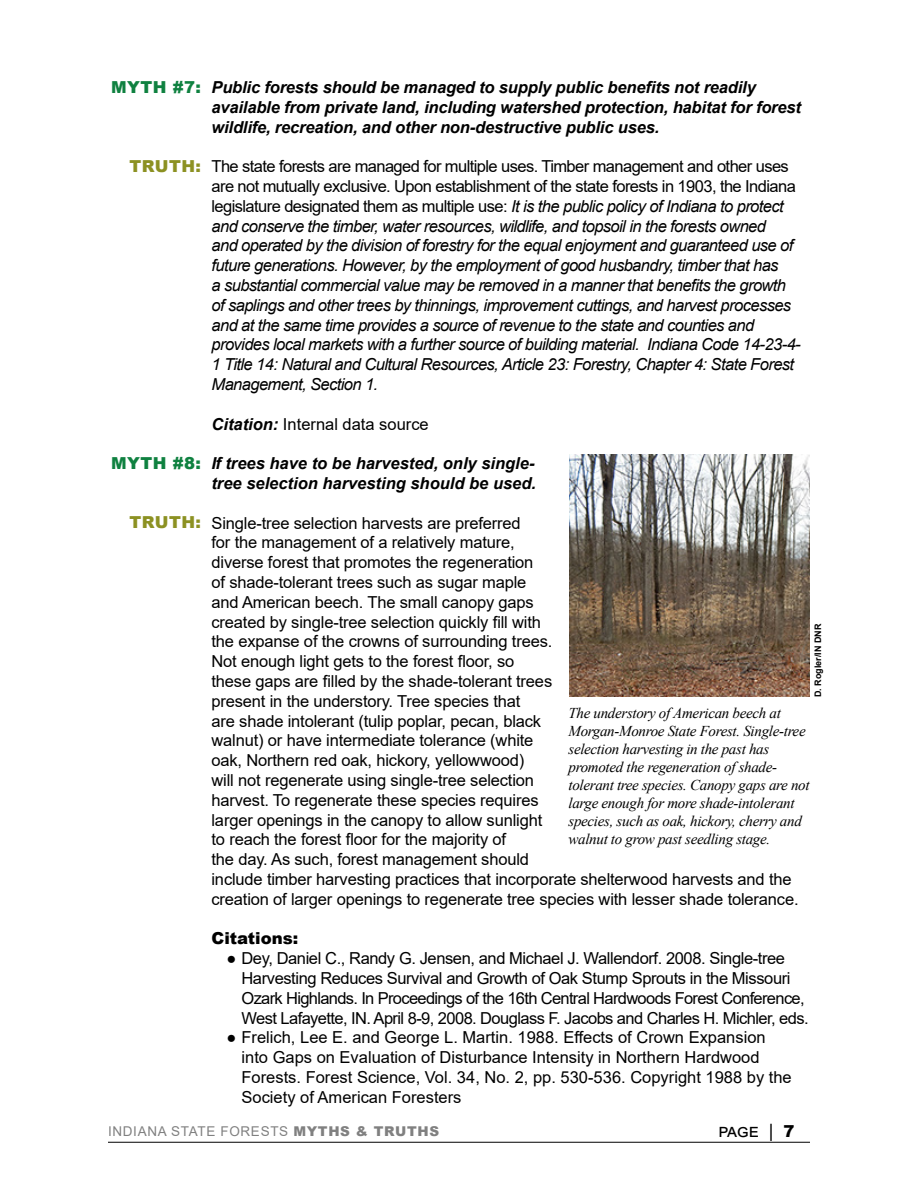
<style>
.page{position:relative;width:918px;height:1188px;background:#fff}
.page>*{position:absolute;margin:0;border:0;box-sizing:border-box;transform-origin:0 0}
.t1{font:18px "Arial";color:#000}
.t2{font:16.5px/19.8px "Arial";letter-spacing:-.01em;color:#000}
.t3{font:italic 16.5px/19.8px "Arial";letter-spacing:-.035em;color:#000}
.t4{font:italic 700 16.5px/19.8px "Arial";letter-spacing:-.01em;color:#000}
.t5{font:16.5px "Arial";letter-spacing:-.035em;color:#000}
.t6{font:16.5px "Arial";letter-spacing:-.04em;color:#000}
.t7{font:900 16.5px "Arial";letter-spacing:.025em;color:#0f8140}
.t8{font:900 16.5px "Arial";letter-spacing:.025em;color:#8c9122}
.t9{font:900 16.5px "Arial";color:#000}
.t10{font:italic 15px/18px "Times New Roman";letter-spacing:-.02em;color:#000}
.t11{font:13.5px "Arial";letter-spacing:.05em;color:#000}
.t12{font:700 9px "Arial";color:#000}
.s1{font-style:normal}
.s2{font-weight:700;font-style:italic}
.s3{font-weight:900}
.s4{font-weight:900;font-size:16.5px}
</style>
<div class="page">
<hr style="left:108px;top:1142px;width:702px;height:1px;background:#000">
<img style="left:569px;top:454px;width:241px;height:242px">
<p class="t4" style="left:212px;top:78px;width:591px">Public forests should be managed to supply public benefits not readily available from private land, including watershed protection, habitat for forest wildlife, recreation, and other non-destructive public uses.</p>
<p class="t3" style="left:212px;top:157px;width:591px"><span class="s1">The state forests are managed for multiple uses. Timber management and other uses are not mutually exclusive. Upon establishment of the state forests in 1903, the Indiana legislature designated them as multiple use:</span> It is the public policy of Indiana to protect and conserve the timber, water resources, wildlife, and topsoil in the forests owned<br>and operated by the division of forestry for the equal enjoyment and guaranteed use of future generations. However, by the employment of good husbandry, timber that has<br>a substantial commercial value may be removed in a manner that benefits the growth of saplings and other trees by thinnings, improvement cuttings, and harvest processes and at the same time provides a source of revenue to the state and counties and provides local markets with a further source of building material. Indiana Code 14-23-4- 1 Title 14: Natural and Cultural Resources, Article 23: Forestry, Chapter 4: State Forest Management, Section 1.</p>
<p class="t2" style="left:212px;top:414px;width:219px"><span class="s2">Citation:</span> Internal data source</p>
<p class="t4" style="left:212px;top:454px;width:326px">If trees have to be harvested, only single&shy;tree selection harvesting should be used.</p>
<p class="t2" style="left:212px;top:513px;width:589px">Single-tree selection harvests are preferred<br>for the management of a relatively mature,<br>diverse forest that promotes the regeneration<br>of shade-tolerant trees such as sugar maple<br>and American beech. The small canopy gaps<br>created by single-tree selection quickly fill with<br>the expanse of the crowns of surrounding trees.<br>Not enough light gets to the forest floor, so<br>these gaps are filled by the shade-tolerant trees<br>present in the understory. Tree species that<br>are shade intolerant (tulip poplar, pecan, black<br>walnut) or have intermediate tolerance (white<br>oak, Northern red oak, hickory, yellowwood)<br>will not regenerate using single-tree selection<br>harvest. To regenerate these species requires<br>larger openings in the canopy to allow sunlight<br>to reach the forest floor for the majority of<br>the day. As such, forest management should<br>include timber harvesting practices that incorporate shelterwood harvests and the creation of larger openings to regenerate tree species with lesser shade tolerance.</p>
<p class="t9" style="left:212px;top:927px;width:88px">Citations:</p>
<p class="t2" style="left:241px;top:948px;width:551px;text-indent:-15px">● Dey, Daniel C., Randy G. Jensen, and Michael J. Wallendorf. 2008. Single-tree<br>Harvesting Reduces Survival and Growth of Oak Stump Sprouts in the Missouri</p>
<p class="t6" style="left:241px;top:987px;width:565px">Ozark Highlands. In Proceedings of the 16th Central Hardwoods Forest Conference,</p>
<p class="t5" style="left:241px;top:1006px;width:569px">West Lafayette, IN. April 8-9, 2008. Douglass F. Jacobs and Charles H. Michler, eds.</p>
<p class="t2" style="left:241px;top:1028px;width:552px;text-indent:-15px">● Frelich, Lee E. and George L. Martin. 1988. Effects of Crown Expansion into Gaps on Evaluation of Disturbance Intensity in Northern Hardwood Forests. Forest Science, Vol. 34, No. 2, pp. 530-536. Copyright 1988 by the Society of American Foresters</p>
<p class="t11" style="left:108px;top:1122px;width:333px">INDIANA STATE FORESTS <span class="s3">MYTHS &amp; TRUTHS</span></p>
<p class="t1" style="left:718px;top:1118px;width:78px">page | <span class="s4">7</span></p>
<p class="t7" style="left:111px;top:75px;width:91px">MYTH #7:</p>
<p class="t8" style="left:130px;top:154px;width:73px">TRUTH:</p>
<p class="t7" style="left:111px;top:451px;width:91px">MYTH #8:</p>
<p class="t8" style="left:130px;top:511px;width:73px">TRUTH:</p>
<p class="t12" style="left:812px;top:697px;width:75px;rotate:-90deg">D. Rogler/IN DNR</p>
<p class="t10" style="left:568px;top:704px;width:239px">The understory of American beech at<br>Morgan-Monroe State Forest. Single-tree</p>
<p class="t10" style="left:568px;top:740px;width:243px">selection harvesting in the past has promoted the regeneration of shade&shy;tolerant tree species. Canopy gaps are not large enough for more shade-intolerant species, such as oak, hickory, cherry and walnut to grow past seedling stage.</p>
</div>
